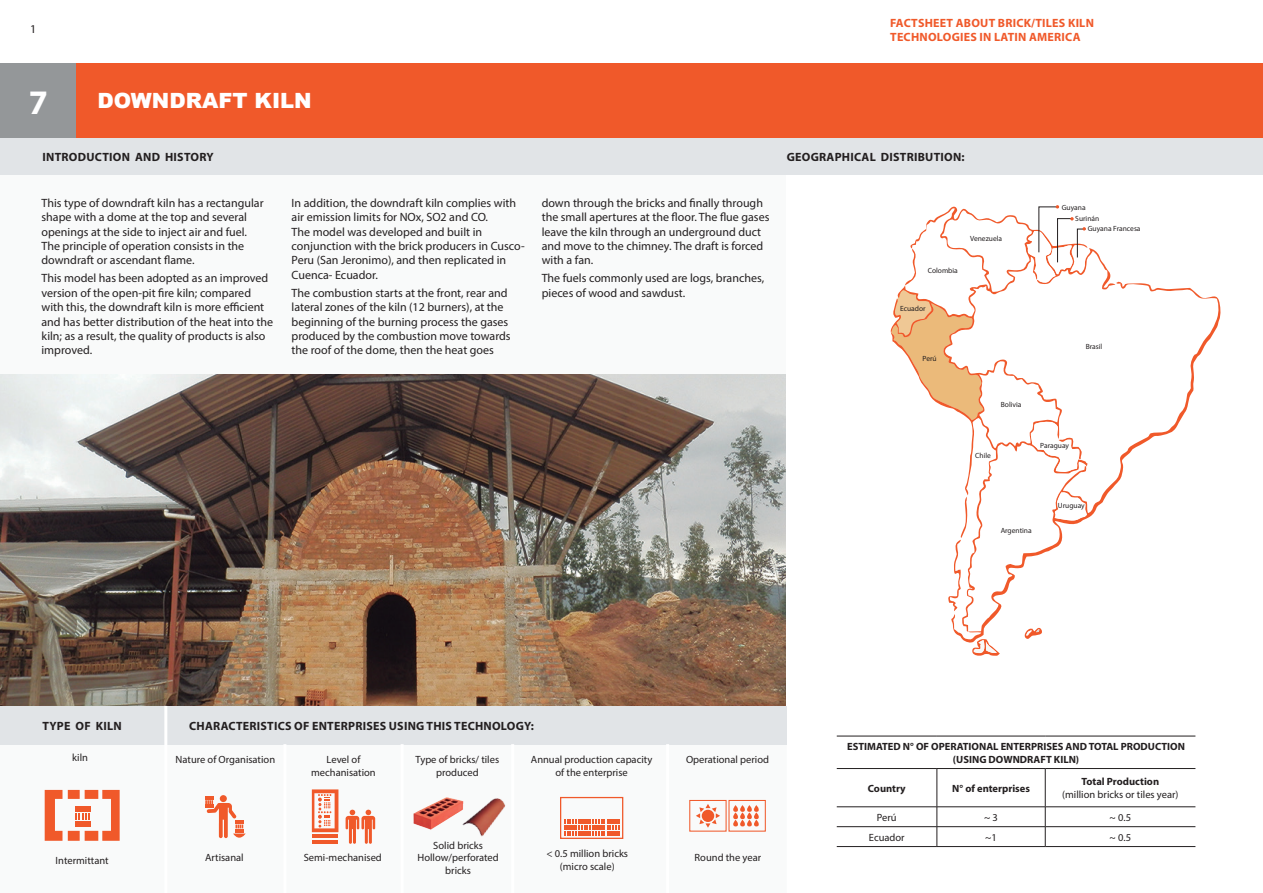
<style>
.page{position:relative;width:1263px;height:893px;background:#fff}
.page>*{position:absolute;margin:0;border:0;box-sizing:border-box;transform-origin:0 0}
.t1{font:700 34.5px "Myriad Pro";color:#fff}
.t2{font:21px "Arial MT Black";color:#fff}
.t3{font:12px/14.4px "Myriad Pro";color:#231f20}
.t4{font:700 12px "Myriad Pro";letter-spacing:.02em;color:#231f20}
.t5{font:700 12px "Myriad Pro";letter-spacing:.02em;color:#f0592a}
.t6{font:10.5px/12.6px "Myriad Pro";color:#231f20;text-align:center}
.t7{font:700 10.5px/12.6px "Myriad Pro";color:#231f20;text-align:center}
.t8{font:7.5px "Myriad Pro";color:#231f20}
</style>
<div class="page">
<svg style="left:0;top:744px;width:787px;height:100px"></svg>
<div style="left:0;top:63px;width:77px;height:75px;background:#949799"></div>
<div style="left:77px;top:63px;width:1186px;height:75px;background:#f0592a"></div>
<div style="left:0;top:138px;width:1263px;height:36px;background:#e1e4e7"></div>
<div style="left:0;top:175px;width:786px;height:203px;background:#f9fafa"></div>
<img style="left:0;top:374px;width:786px;height:332px">
<div style="left:0;top:706px;width:787px;height:38px;background:#e1e4e7"></div>
<hr style="left:164px;top:706px;width:3px;height:187px;background:#fff">
<hr style="left:283px;top:744px;width:3px;height:149px;background:#fff">
<hr style="left:401px;top:744px;width:3px;height:149px;background:#fff">
<hr style="left:511px;top:744px;width:3px;height:149px;background:#fff">
<hr style="left:666px;top:744px;width:3px;height:149px;background:#fff">
<svg style="left:564px;top:819px;width:55px;height:17px"></svg>
<hr style="left:592px;top:825px;width:13px;height:4px;background:#f0592a">
<div style="left:560px;top:797px;width:63px;height:42px;border:1px solid #f0592a"></div>
<hr style="left:837px;top:736px;width:100px;height:1px;background:#231f20">
<hr style="left:937px;top:736px;width:108px;height:1px;background:#231f20">
<hr style="left:1045px;top:736px;width:150px;height:1px;background:#231f20">
<hr style="left:837px;top:768px;width:100px;height:1px;background:#231f20">
<hr style="left:937px;top:768px;width:108px;height:1px;background:#231f20">
<hr style="left:937px;top:769px;width:1px;height:38px;background:#231f20">
<hr style="left:1045px;top:768px;width:150px;height:1px;background:#231f20">
<hr style="left:1045px;top:769px;width:1px;height:38px;background:#231f20">
<hr style="left:837px;top:806px;width:100px;height:1px;background:#231f20">
<hr style="left:937px;top:806px;width:108px;height:1px;background:#231f20">
<hr style="left:1045px;top:806px;width:150px;height:1px;background:#231f20">
<hr style="left:837px;top:826px;width:100px;height:1px;background:#231f20">
<hr style="left:937px;top:826px;width:108px;height:1px;background:#231f20">
<svg style="left:937px;top:807px;width:1px;height:39px"></svg>
<hr style="left:1045px;top:826px;width:150px;height:1px;background:#231f20">
<svg style="left:1045px;top:807px;width:1px;height:39px"></svg>
<hr style="left:837px;top:846px;width:100px;height:1px;background:#231f20">
<hr style="left:937px;top:846px;width:108px;height:1px;background:#231f20">
<hr style="left:1045px;top:846px;width:150px;height:1px;background:#231f20">
<img style="left:411px;top:795px;width:48px;height:37px">
<img style="left:459px;top:793px;width:51px;height:47px">
<svg style="left:1088px;top:280px;width:133px;height:238px"></svg>
<svg style="left:891px;top:205px;width:197px;height:451px"></svg>
<svg style="left:346px;top:810px;width:29px;height:34px"></svg>
<hr style="left:312px;top:835px;width:26px;height:3px;background:#f0592a">
<hr style="left:312px;top:840px;width:26px;height:3px;background:#f0592a">
<svg style="left:312px;top:789px;width:26px;height:43px"></svg>
<svg style="left:689px;top:799px;width:77px;height:33px"></svg>
<svg style="left:45px;top:790px;width:75px;height:51px"></svg>
<svg style="left:205px;top:795px;width:41px;height:48px"></svg>
<p class="t3" style="left:30px;top:21px;width:8px">1</p>
<p class="t5" style="left:890px;top:15px;width:8px">FACTSH</p>
<p class="t5" style="left:933px;top:15px;width:47px">EET ABOUT</p>
<p class="t5" style="left:998px;top:15px;width:8px">BRICK</p>
<p class="t5" style="left:1031px;top:15px;width:63px">/TILES KILN</p>
<p class="t5" style="left:890px;top:29px;width:23px">TECHNO</p>
<p class="t5" style="left:937px;top:29px;width:145px">LOGIES IN LATIN AMERICA</p>
<h1 class="t1" style="left:29px;top:80px;width:21px">7</h1>
<h2 class="t2" style="left:97px;top:88px;width:216px">DOWNDRAFT KILN</h2>
<p class="t4" style="left:43px;top:149px;width:173px">INTRODUCTION AND HISTORY</p>
<p class="t3" style="left:42px;top:195px;width:224px">This type of downdraft kiln has a rectangular shape with a dome at the top and several openings at the side to inject air and fuel.<br>The principle of operation consists in the downdraft or ascendant flame.</p>
<p class="t3" style="left:42px;top:271px;width:233px">This model has been adopted as an improved version of the open-pit fire kiln; compared with this, the downdraft kiln is more efficient and has better distribution of the heat into the kiln; as a result, the quality of products is also improved.</p>
<p class="t3" style="left:292px;top:195px;width:235px">In addition, the downdraft kiln complies with air emission limits for NOx, SO2 and CO.<br>The model was developed and built in conjunction with the brick producers in Cusco-Peru (San Jeronimo), and then replicated in Cuenca- Ecuador.</p>
<p class="t3" style="left:292px;top:285px;width:221px">The combustion starts at the front, rear and lateral zones of the kiln (12 burners), at the beginning of the burning process the gases produced by the combustion move towards the roof of the dome, then the heat goes</p>
<p class="t3" style="left:542px;top:195px;width:229px">down through the bricks and finally through the small apertures at the floor. The flue gases leave the kiln through an underground duct and move to the chimney. The draft is forced with a fan.</p>
<p class="t3" style="left:542px;top:271px;width:224px">The fuels commonly used are logs, branches, pieces of wood and sawdust.</p>
<p class="t4" style="left:787px;top:149px;width:63px">GEOGRAPHICA</p>
<p class="t4" style="left:870px;top:149px;width:27px">L DISTRI</p>
<p class="t4" style="left:918px;top:149px;width:16px">BUTION</p>
<p class="t4" style="left:961px;top:149px;width:5px">:</p>
<p class="t8" style="left:928px;top:266px;width:32px">Colombia</p>
<p class="t8" style="left:970px;top:234px;width:34px">Venezuela</p>
<p class="t8" style="left:900px;top:304px;width:27px">Ecuador</p>
<p class="t8" style="left:922px;top:354px;width:16px">Perú</p>
<p class="t8" style="left:1001px;top:400px;width:22px">Bolivia</p>
<p class="t8" style="left:975px;top:451px;width:17px">Chile</p>
<p class="t8" style="left:1062px;top:202px;width:25px">Guyana</p>
<p class="t8" style="left:1075px;top:214px;width:26px">Surinán</p>
<p class="t8" style="left:1088px;top:224px;width:54px">Guyana Francesa</p>
<p class="t8" style="left:1086px;top:342px;width:18px">Brasil</p>
<p class="t8" style="left:1040px;top:441px;width:30px">Paraguay</p>
<p class="t8" style="left:1001px;top:526px;width:33px">Argentina</p>
<p class="t8" style="left:1058px;top:501px;width:28px">Uruguay</p>
<p class="t4" style="left:43px;top:718px;width:79px">TYPE OF KILN</p>
<p class="t4" style="left:189px;top:718px;width:16px">CHARACT</p>
<p class="t4" style="left:243px;top:718px;width:14px">ERISTICS</p>
<p class="t4" style="left:294px;top:718px;width:26px">OF ENT</p>
<p class="t4" style="left:334px;top:718px;width:63px">ERPRISES USIN</p>
<p class="t4" style="left:416px;top:718px;width:18px">G THIS</p>
<p class="t4" style="left:454px;top:718px;width:23px">TECHNO</p>
<p class="t4" style="left:501px;top:718px;width:35px">LOGY:</p>
<p class="t6" style="left:72px;top:750px;width:17px">kiln</p>
<p class="t6" style="left:176px;top:753px;width:101px">Nature of Organisation</p>
<p class="t6" style="left:311px;top:753px;width:66px">Level of mechanisation</p>
<p class="t6" style="left:416px;top:753px;width:85px">Type of bricks/ tiles produced</p>
<p class="t6" style="left:531px;top:753px;width:123px">Annual production capacity of the enterprise</p>
<p class="t6" style="left:686px;top:753px;width:85px">Operational period</p>
<p class="t6" style="left:56px;top:854px;width:55px">Intermittant</p>
<p class="t6" style="left:205px;top:851px;width:40px">Artisanal</p>
<p class="t6" style="left:304px;top:851px;width:80px">Semi-mechanised</p>
<p class="t6" style="left:417px;top:839px;width:83px">Solid bricks<br>Hollow/perforated bricks</p>
<p class="t6" style="left:546px;top:847px;width:83px">&lt; 0.5 million bricks (micro scale)</p>
<p class="t6" style="left:695px;top:851px;width:68px">Round the year</p>
<p class="t7" style="left:847px;top:740px;width:339px">ESTIMATED N° OF OPERATIONAL ENTERPRISES AND TOTAL PRODUCTION (USING DOWNDRAFT KILN)</p>
<p class="t7" style="left:868px;top:781px;width:39px">COUNTRY</p>
<p class="t7" style="left:952px;top:781px;width:79px">N° OF ENTERPRISES</p>
<p class="t7" style="left:1081px;top:775px;width:79px">TOTAL PRODUCTION</p>
<p class="t6" style="left:1062px;top:788px;width:118px">(million bricks or tiles year)</p>
<p class="t6" style="left:877px;top:811px;width:21px">Perú</p>
<p class="t6" style="left:984px;top:811px;width:15px">~ 3</p>
<p class="t6" style="left:1110px;top:811px;width:23px">~ 0.5</p>
<p class="t6" style="left:869px;top:831px;width:37px">Ecuador</p>
<p class="t6" style="left:985px;top:831px;width:13px">~1</p>
<p class="t6" style="left:1110px;top:831px;width:23px">~ 0.5</p>
</div>
